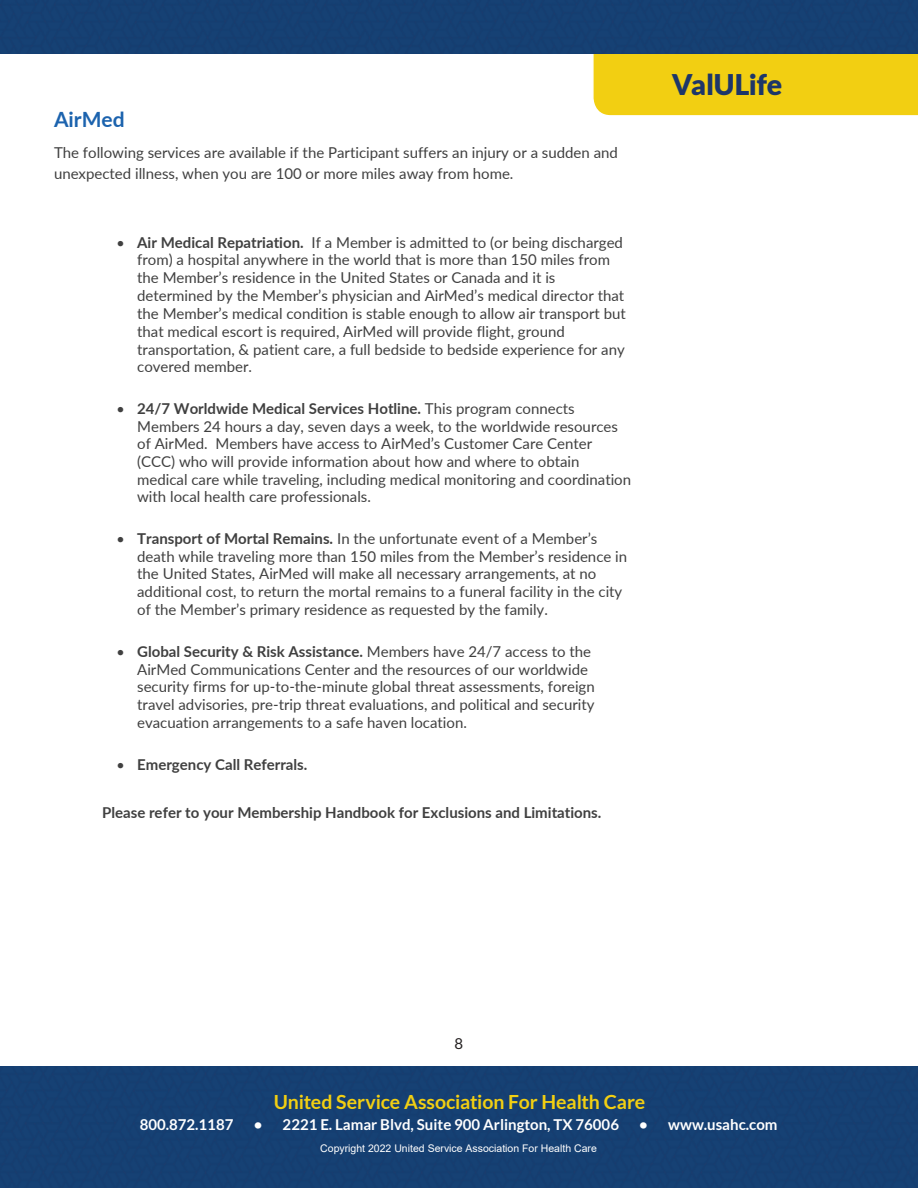
<style>
.page{position:relative;width:918px;height:1188px;background:#fff}
.page>*{position:absolute;margin:0;border:0;box-sizing:border-box;transform-origin:0 0}
.t1{font:900 28.5px "Lato";letter-spacing:-.01em;color:#1d3669}
.t2{font:700 21px "Lato";color:#1c63ae}
.t3{font:700 19.5px "Lato";letter-spacing:-.01em;color:#f2cf12}
.t4{font:15px/17.7px "Lato";color:#404040}
.t5{font:700 15px "Lato";color:#404040}
.t6{font:700 15px "Lato";color:#fff}
.t7{font:15px "Lato";color:#231f20}
.t8{font:10.5px "Arial";color:#fff}
.s1{font-weight:700}
</style>
<div class="page">
<div style="left:593px;top:54px;width:325px;height:62px;background:#f2cf12"></div>
<div style="left:0;top:0;width:918px;height:54px;background:#154073"></div>
<div style="left:0;top:1066px;width:918px;height:122px;background:#154072"></div>
<p class="t2" style="left:54px;top:104px;width:72px">AirMed</p>
<p class="t4" style="left:54px;top:142px;width:565px;line-height:21px">The following services are available if the Participant suffers an injury or a sudden and unexpected illness, when you are 100 or more miles away from home.</p>
<p class="t4" style="left:137px;top:233px;width:490px;text-indent:-20px">• <span class="s1">Air Medical Repatriation.</span> If a Member is admitted to (or being discharged from) a hospital anywhere in the world that is more than 150 miles from the Member’s residence in the United States or Canada and it is determined by the Member’s physician and AirMed’s medical director that the Member’s medical condition is stable enough to allow air transport but that medical escort is required, AirMed will provide flight, ground transportation, &amp; patient care, a full bedside to bedside experience for any covered member.</p>
<p class="t4" style="left:137px;top:400px;width:496px;text-indent:-20px">• <span class="s1">24/7 Worldwide Medical Services Hotline.</span> This program connects Members 24 hours a day, seven days a week, to the worldwide resources of AirMed. Members have access to AirMed’s Customer Care Center (CCC) who will provide information about how and where to obtain medical care while traveling, including medical monitoring and coordination with local health care professionals.</p>
<p class="t4" style="left:137px;top:529px;width:492px;text-indent:-20px">• <span class="s1">Transport of Mortal Remains.</span> In the unfortunate event of a Member’s death while traveling more than 150 miles from the Member’s residence in the United States, AirMed will make all necessary arrangements, at no additional cost, to return the mortal remains to a funeral facility in the city of the Member’s primary residence as requested by the family.</p>
<p class="t4" style="left:137px;top:642px;width:459px;text-indent:-20px">• <span class="s1">Global Security &amp; Risk Assistance.</span> Members have 24/7 access to the AirMed Communications Center and the resources of our worldwide security firms for up-to-the-minute global threat assessments, foreign travel advisories, pre-trip threat evaluations, and political and security evacuation arrangements to a safe haven location.</p>
<p class="t5" style="left:117px;top:753px;width:192px">• Emergency Call Referrals.</p>
<p class="t5" style="left:102px;top:801px;width:501px">Please refer to your Membership Handbook for Exclusions and Limitations.</p>
<h1 class="t1" style="left:672px;top:68px;width:112px">ValULife</h1>
<p class="t7" style="left:455px;top:1035px;width:10px">8</p>
<h3 class="t3" style="left:274px;top:1091px;width:373px">United Service Association For Health Care</h3>
<p class="t6" style="left:140px;top:1116px;width:95px">800.872.1187</p>
<p class="t6" style="left:254px;top:1116px;width:367px">• 2221 E. Lamar Blvd, Suite 900 Arlington, TX 76006</p>
<p class="t6" style="left:639px;top:1116px;width:140px">• www.usahc.com</p>
<p class="t8" style="left:320px;top:1141px;width:278px">Copyright 2022 United Service Association For Health Care</p>
</div>
